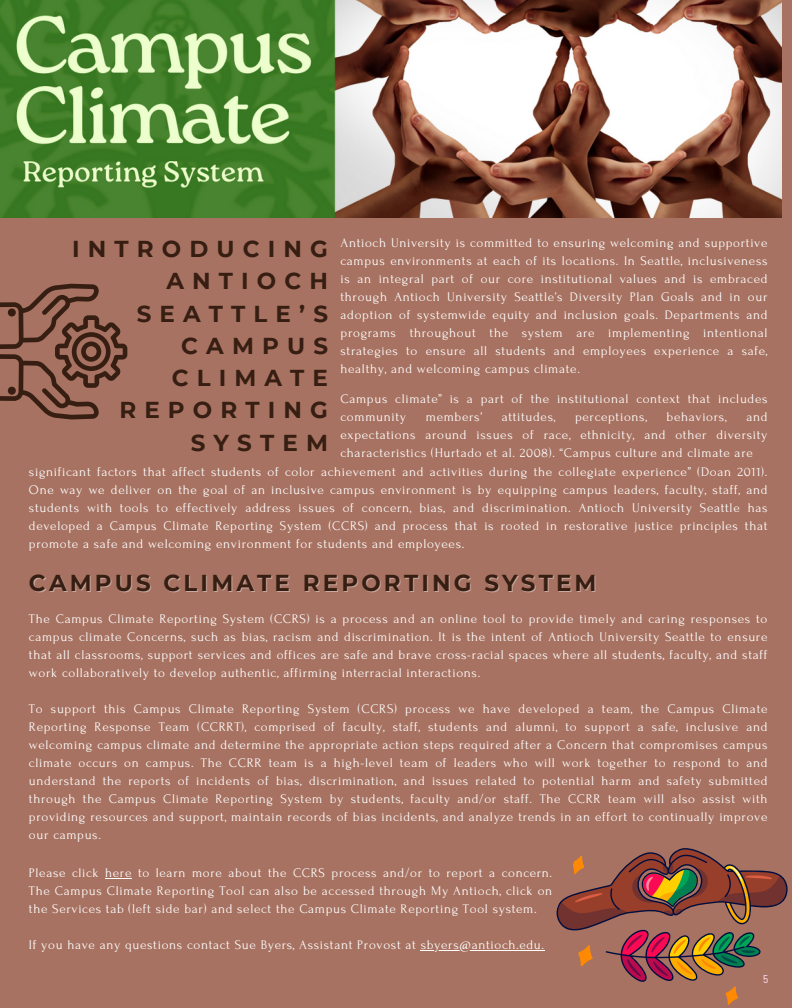
<style>
.page{position:relative;width:792px;height:1008px;background:#a77261}
.page>*{position:absolute;margin:0;border:0;box-sizing:border-box;transform-origin:0 0}
.t1{font:700 23px "Montserrat";letter-spacing:.355em;color:#371e12}
.t2{font:700 23px "Montserrat";letter-spacing:.135em;color:#371e12}
.t3{font:13.2px/18px "Forum";letter-spacing:.05em;color:#fff;text-align:justify}
.t4{font:semi-condensed 11.2px "Barlow";color:#ffdff5}
</style>
<div class="page">
<img style="left:0;top:0;width:781px;height:218px">
<svg style="left:556px;top:848px;width:232px;height:157px"></svg>
<div style="left:517px;top:646px;width:185px;height:212px;background:#a77261;border-radius:50%"></div>
<svg style="left:0;top:284px;width:127px;height:135px"></svg>
<svg style="left:105px;top:878px;width:27px;height:1px"></svg>
<hr style="left:421px;top:950px;width:124px;height:1px;background:#fff">
<p class="t3" style="left:341px;top:234px;width:428px">Antioch University is committed to ensuring welcoming and supportive campus environments at each of its locations. In Seattle, inclusiveness is an integral part of our core institutional values and is embraced through Antioch University Seattle’s Diversity Plan Goals and in our adoption of systemwide equity and inclusion goals. Departments and programs throughout the system are implementing intentional strategies to ensure all students and employees experience a safe, healthy, and welcoming campus climate.</p>
<p class="t3" style="left:341px;top:390px;width:428px">Campus climate” is a part of the institutional context that includes community</p>
<p class="t1" style="left:72px;top:235px;width:257px">INTRODUCING</p>
<p class="t1" style="left:166px;top:267px;width:163px">ANTIOCH</p>
<p class="t1" style="left:137px;top:299px;width:193px">SEATTLE’S</p>
<p class="t1" style="left:181px;top:332px;width:148px">CAMPUS</p>
<p class="t1" style="left:172px;top:364px;width:158px">CLIMATE</p>
<p class="t1" style="left:119px;top:396px;width:210px">REPORTING</p>
<p class="t1" style="left:191px;top:428px;width:139px">SYSTEM</p>
<p class="t3" style="left:341px;top:408px;width:428px;text-indent:406px">and expectations around issues of race, ethnicity, and other diversity characteristics (Hurtado et al. 2008). “Campus culture and climate are</p>
<p class="t3" style="left:29px;top:463px;width:740px">significant factors that affect students of color achievement and activities during the collegiate experience” (Doan 2011).<br>One way we deliver on the goal of an inclusive campus environment is by equipping campus leaders, faculty, staff, and students with tools to effectively address issues of concern, bias, and discrimination. Antioch University Seattle has developed a Campus Climate Reporting System (CCRS) and process that is rooted in restorative justice principles that promote a safe and welcoming environment for students and employees.</p>
<p class="t3" style="left:426px;top:408px;width:58px">members’</p>
<p class="t3" style="left:502px;top:408px;width:55px">attitudes,</p>
<p class="t3" style="left:575px;top:408px;width:73px">perceptions,</p>
<p class="t3" style="left:667px;top:408px;width:62px">behaviors,</p>
<p class="t2" style="left:29px;top:568px;width:569px">CAMPUS CLIMATE REPORTING SYSTEM</p>
<p class="t3" style="left:29px;top:610px;width:740px">The Campus Climate Reporting System (CCRS) is a process and an online tool to provide timely and caring responses to campus climate Concerns, such as bias, racism and discrimination. It is the intent of Antioch University Seattle to ensure that all classrooms, support services and offices are safe and brave cross-racial spaces where all students, faculty, and staff work collaboratively to develop authentic, affirming interracial interactions.</p>
<p class="t3" style="left:29px;top:700px;width:740px">To support this Campus Climate Reporting System (CCRS) process we have developed a team, the Campus Climate Reporting Response Team (CCRRT), comprised of faculty, staff, students and alumni, to support a safe, inclusive and welcoming campus climate and determine the appropriate action steps required after a Concern that compromises campus climate occurs on campus. The CCRR team is a high-level team of leaders who will work together to respond to and understand the reports of incidents of bias, discrimination, and issues related to potential harm and safety submitted through the Campus Climate Reporting System by students, faculty and/or staff. The CCRR team will also assist with providing resources and support, maintain records of bias incidents, and analyze trends in an effort to continually improve our campus.</p>
<p class="t3" style="left:29px;top:864px;width:525px">Please click here to learn more about the CCRS process and/or to report a concern.<br>The Campus Climate Reporting Tool can also be accessed through My Antioch, click on the Services tab (left side bar) and select the Campus Climate Reporting Tool system.</p>
<p class="t3" style="left:29px;top:936px;width:517px">If you have any questions contact Sue Byers, Assistant Provost at sbyers@antioch.edu.</p>
<p class="t4" style="left:763px;top:972px;width:7px">5</p>
</div>
